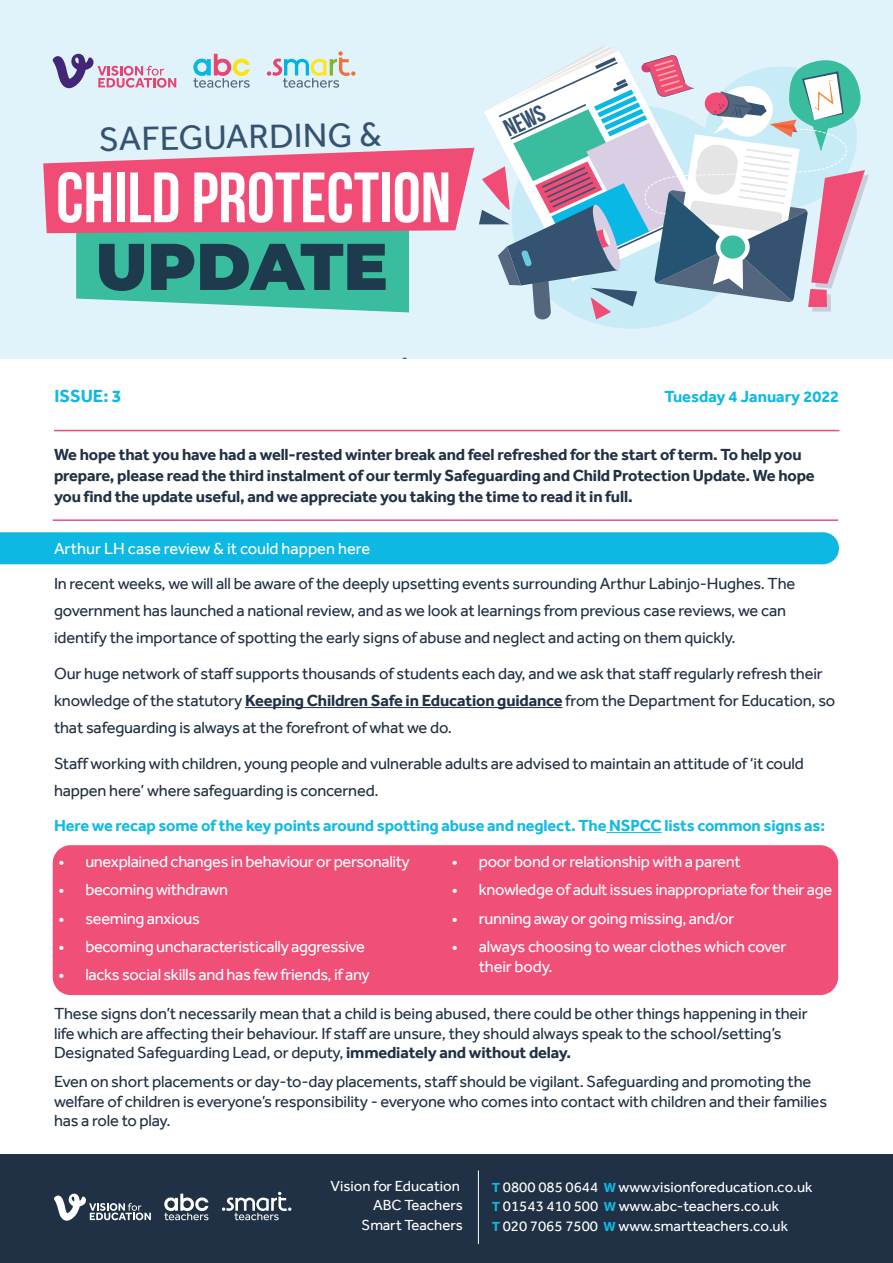
<style>
.page{position:relative;width:893px;height:1263px;background:#fff}
.page>*{position:absolute;margin:0;border:0;box-sizing:border-box;transform-origin:0 0}
.t1{font:71.1px "Bebas Neue";color:#fff}
.t2{font:900 65.85px "Montserrat";color:#1e3b4d}
.Section_Titles{font:34.5px "Effra";color:#355370}
.t3{font:24.45px "Bebas Neue";color:#355370}
.t4{font:700 18px "Effra";color:#0db9e3}
.t5{font:16.5px/27px "Effra";letter-spacing:-.01em;color:#203144}
.t6{font:16.5px/19.8px "Effra";letter-spacing:-.02em;color:#fff}
.t7{font:700 16.5px/21px "Effra";letter-spacing:-.01em;color:#203144}
.t8{font:700 16.5px "Effra";letter-spacing:-.01em;color:#12bae4}
.t9{font:16.5px "Effra";color:#fff}
.t10{font:700 16.5px "Effra";color:#0db9e3}
.t11{font:15px/19.5px "Effra";color:#fff;text-align:right}
.s1{font-size:23.4px}
.s2{font-weight:700;color:#203145}
.s3{font-weight:700}
.s4{font-weight:700;font-size:13.5px;color:#0db9e3}
</style>
<div class="page">
<div style="left:53px;top:845px;width:785px;height:150px;background:#f04f77;border-radius:18px"></div>
<div style="left:0;top:0;width:893px;height:358px;background:#e0f2fa"></div>
<svg style="left:589px;top:321px;width:85px;height:8px"></svg>
<hr style="left:54px;top:430px;width:785px;height:1px;background:#f04c76">
<hr style="left:53px;top:519px;width:785px;height:2px;background:#f04c76">
<div style="left:0;top:1155px;width:893px;height:108px;background:#203145"></div>
<hr style="left:478px;top:1170px;width:1px;height:74px;background:#fff">
<div style="left:0;top:532px;width:839px;height:32px;background:#0db9e3"></div>
<hr style="left:245px;top:707px;width:317px;height:1px;background:#203145">
<hr style="left:606px;top:832px;width:56px;height:1px;background:#12bae4">
<svg style="left:43px;top:46px;width:826px;height:275px"></svg>
<svg style="left:54px;top:1194px;width:97px;height:27px"></svg>
<svg style="left:164px;top:1194px;width:44px;height:26px"></svg>
<svg style="left:222px;top:1192px;width:69px;height:28px"></svg>
<p class="Section_Titles" style="left:99px;top:118px;width:284px;rotate:-1deg">SAFEGUARDING &amp;</p>
<h1 class="t1" style="left:56px;top:159px;width:396px">CHILD PROTECTION</h1>
<h2 class="t2" style="left:96px;top:217px;width:294px">UPDATE</h2>
<p class="t3" style="left:500px;top:117px;width:44px;rotate:-26deg">NEW<span class="s1">S</span></p>
<p class="t4" style="left:54px;top:385px;width:69px">ISSUE: 3</p>
<p class="t10" style="left:664px;top:387px;width:176px">Tuesday 4 January 2022</p>
<p class="t7" style="left:54px;top:443px;width:762px">We hope that you have had a well-rested winter break and feel refreshed for the start of term. To help you prepare, please read the third instalment of our termly Safeguarding and Child Protection Update. We hope you find the update useful, and we appreciate you taking the time to read it in full.</p>
<p class="t9" style="left:54px;top:539px;width:318px">Arthur LH case review &amp; it could happen here</p>
<p class="t5" style="left:54px;top:570px;width:743px">In recent weeks, we will all be aware of the deeply upsetting events surrounding Arthur Labinjo-Hughes. The government has launched a national review, and as we look at learnings from previous case reviews, we can identify the importance of spotting the early signs of abuse and neglect and acting on them quickly.</p>
<p class="t5" style="left:54px;top:660px;width:783px">Our huge network of staff supports thousands of students each day, and we ask that staff regularly refresh their knowledge of the statutory <span class="s2">Keeping Children Safe in Education guidance</span> from the Department for Education, so that safeguarding is always at the forefront of what we do.</p>
<p class="t5" style="left:54px;top:749px;width:751px">Staff working with children, young people and vulnerable adults are advised to maintain an attitude of ‘it could happen here’ where safeguarding is concerned.</p>
<p class="t8" style="left:54px;top:816px;width:773px">Here we recap some of the key points around spotting abuse and neglect. The NSPCC lists common signs as:</p>
<p class="t6" style="left:58px;top:851px;width:353px">• unexplained changes in behaviour or personality</p>
<p class="t6" style="left:58px;top:880px;width:171px">• becoming withdrawn</p>
<p class="t6" style="left:58px;top:908px;width:143px">• seeming anxious</p>
<p class="t6" style="left:58px;top:936px;width:308px">• becoming uncharacteristically aggressive</p>
<p class="t6" style="left:58px;top:965px;width:313px">• lacks social skills and has few friends, if any</p>
<p class="t6" style="left:452px;top:851px;width:290px">• poor bond or relationship with a parent</p>
<p class="t6" style="left:452px;top:880px;width:382px">• knowledge of adult issues inappropriate for their age</p>
<p class="t6" style="left:452px;top:908px;width:284px">• running away or going missing, and/or</p>
<p class="t6" style="left:479px;top:936px;width:309px;text-indent:-27px">• always choosing to wear clothes which cover their body.</p>
<p class="t5" style="left:54px;top:1003px;width:755px;line-height:19.8px">These signs don’t necessarily mean that a child is being abused, there could be other things happening in their life which are affecting their behaviour. If staff are unsure, they should always speak to the school/setting’s<br>Designated Safeguarding Lead, or deputy, <span class="s3">immediately and without delay.</span></p>
<p class="t5" style="left:54px;top:1071px;width:775px;line-height:19.8px">Even on short placements or day-to-day placements, staff should be vigilant. Safeguarding and promoting the welfare of children is everyone’s responsibility - everyone who comes into contact with children and their families has a role to play.</p>
<p class="t11" style="left:331px;top:1176px;width:134px">Vision for Education<br>ABC Teachers<br>Smart Teachers</p>
<p class="t11" style="left:492px;top:1177px;width:322px;text-align:left"><span class="s4">T</span> 0800 085 0644 <span class="s4">W</span> www.visionforeducation.co.uk<br><span class="s4">T</span> 01543 410 500 <span class="s4">W</span> www.abc-teachers.co.uk<br><span class="s4">T</span> 020 7065 7500 <span class="s4">W</span> www.smartteachers.co.uk</p>
</div>
